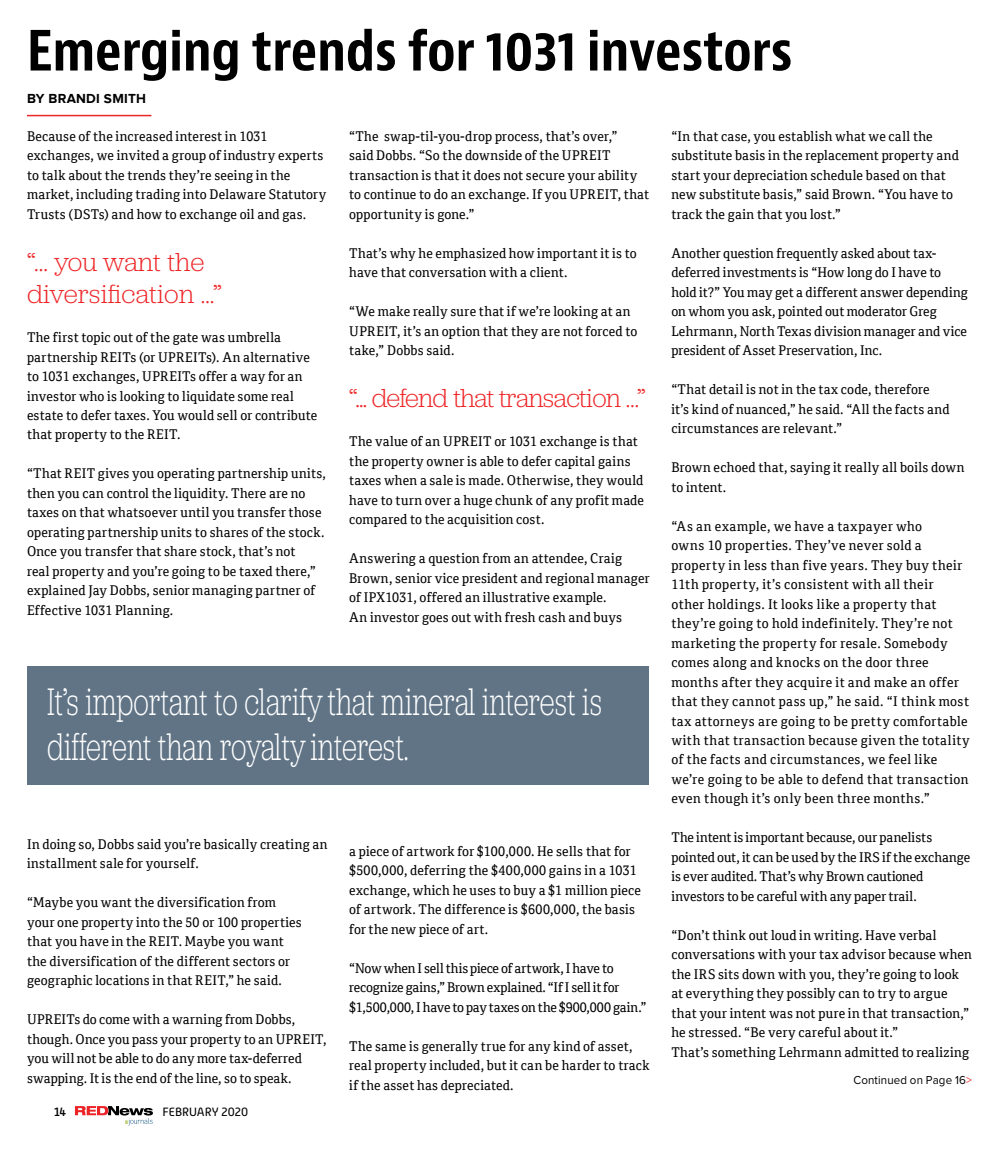
<style>
.page{position:relative;width:999px;height:1161px;background:#fff}
.page>*{position:absolute;margin:0;border:0;box-sizing:border-box;transform-origin:0 0}
.t1{font:700 condensed 54px "Bernino Sans";color:#000}
.t2{font:300 39.9px/45px "Jubilat";letter-spacing:-.005em;color:#fff;scale:.71 1}
.t3{font:300 27px/32.4px "Jubilat";letter-spacing:-.005em;color:#ee2527}
.t4{font:300 27px "Jubilat";letter-spacing:-.025em;color:#ee2527}
.t5{font:13.5px/19.5px "Cordale";letter-spacing:.015em;color:#000;scale:.96 1}
.t6{font:13.5px/19.5px "Cordale";letter-spacing:.035em;color:#000;scale:.96 1}
.t7{font:13.5px/19.5px "Cordale";letter-spacing:-.005em;color:#000;scale:.96 1}
.t8{font:13.5px/19.5px "Cordale";letter-spacing:-.015em;color:#000;scale:.96 1}
.t9{font:700 13.5px "Proxima Nova";letter-spacing:.02em;color:#000}
.t10{font:12px "Proxima Nova";letter-spacing:.01em;color:#000;scale:.96 1}
.t11{font:12px "Alwyn New";color:#000}
.t12{font:500 12px "Alwyn New";color:#000}
.s1{color:#ee2527}
</style>
<div class="page">
<svg style="left:75px;top:1106px;width:78px;height:20px"></svg>
<div style="left:27px;top:666px;width:622px;height:118px;background:#607486"></div>
<hr style="left:27px;top:115px;width:124px;height:1px;background:#ee2527">
<h1 class="t1" style="left:27px;top:18px;width:767px">Emerging trends for 1031 investors</h1>
<p class="t9" style="left:27px;top:91px;width:121px">BY BRANDI SMITH</p>
<p class="t5" style="left:27px;top:126px;width:313px">Because of the increased interest in 1031 exchanges, we invited a group of industry experts to talk about the trends they’re seeing in the market, including trading into Delaware Statutory Trusts (DSTs) and how to exchange oil and gas.</p>
<h3 class="t3" style="left:27px;top:244px;width:196px">“... you want the diversification …”</h3>
<p class="t5" style="left:27px;top:328px;width:304px">The first topic out of the gate was umbrella partnership REITs (or UPREITs). An alternative to 1031 exchanges, UPREITs offer a way for an investor who is looking to liquidate some real estate to defer taxes. You would sell or contribute that property to the REIT.</p>
<p class="t5" style="left:27px;top:464px;width:313px">“That REIT gives you operating partnership units, then you can control the liquidity. There are no taxes on that whatsoever until you transfer those operating partnership units to shares of the stock.<br>Once you transfer that share stock, that’s not<br>real property and you’re going to be taxed there,” explained Jay Dobbs, senior managing partner of Effective 1031 Planning.</p>
<p class="t5" style="left:349px;top:126px;width:314px">“The swap-til-you-drop process, that’s over,”<br>said Dobbs. “So the downside of the UPREIT transaction is that it does not secure your ability to continue to do an exchange. If you UPREIT, that opportunity is gone.”</p>
<p class="t5" style="left:349px;top:243px;width:301px">That’s why he emphasized how important it is to have that conversation with a client.</p>
<p class="t5" style="left:349px;top:302px;width:302px">“We make really sure that if we’re looking at an<br>UPREIT, it’s an option that they are not forced to take,” Dobbs said.</p>
<h3 class="t4" style="left:349px;top:381px;width:298px">“... defend that transaction …”</h3>
<p class="t5" style="left:349px;top:432px;width:309px">The value of an UPREIT or 1031 exchange is that the property owner is able to defer capital gains taxes when a sale is made. Otherwise, they would have to turn over a huge chunk of any profit made compared to the acquisition cost.</p>
<p class="t5" style="left:349px;top:549px;width:315px">Answering a question from an attendee, Craig Brown, senior vice president and regional manager of IPX1031, offered an illustrative example.<br>An investor goes out with fresh cash and buys</p>
<h2 class="t2" style="left:47px;top:678px;width:783px">It’s important to clarify that mineral interest is different than royalty interest.</h2>
<p class="t5" style="left:27px;top:835px;width:315px">In doing so, Dobbs said you’re basically creating an installment sale for yourself.</p>
<p class="t5" style="left:27px;top:893px;width:288px">“Maybe you want the diversification from your one property into the 50 or 100 properties that you have in the REIT. Maybe you want the diversification of the different sectors or geographic locations in that REIT,” he said.</p>
<p class="t5" style="left:27px;top:1010px;width:314px">UPREITs do come with a warning from Dobbs, though. Once you pass your property to an UPREIT, you will not be able to do any more tax-deferred swapping. It is the end of the line, so to speak.</p>
<p class="t12" style="left:54px;top:1105px;width:14px">14</p>
<p class="t11" style="left:163px;top:1105px;width:87px">FEBRUARY 2020</p>
<p class="t5" style="left:349px;top:841px;width:305px">a piece of artwork for $100,000. He sells that for $500,000, deferring the $400,000 gains in a 1031 exchange, which he uses to buy a $1 million piece of artwork. The difference is $600,000, the basis for the new piece of art.</p>
<p class="t8" style="left:349px;top:958px;width:311px">“Now when I sell this piece of artwork, I have to recognize gains,” Brown explained. “If I sell it for $1,500,000, I have to pay taxes on the $900,000 gain.”</p>
<p class="t5" style="left:349px;top:1036px;width:314px">The same is generally true for any kind of asset, real property included, but it can be harder to track if the asset has depreciated.</p>
<p class="t5" style="left:671px;top:126px;width:301px">“In that case, you establish what we call the substitute basis in the replacement property and start your depreciation schedule based on that new substitute basis,” said Brown. “You have to track the gain that you lost.”</p>
<p class="t5" style="left:671px;top:243px;width:310px">Another question frequently asked about tax&shy;deferred investments is “How long do I have to hold it?” You may get a different answer depending on whom you ask, pointed out moderator Greg Lehrmann, North Texas division manager and vice president of Asset Preservation, Inc.</p>
<p class="t5" style="left:671px;top:380px;width:291px">“That detail is not in the tax code, therefore it’s kind of nuanced,” he said. “All the facts and circumstances are relevant.”</p>
<p class="t5" style="left:671px;top:458px;width:307px">Brown echoed that, saying it really all boils down to intent.</p>
<p class="t6" style="left:671px;top:516px;width:312px">“As an example, we have a taxpayer who<br>owns 10 properties. They’ve never sold a property in less than five years. They buy their 11th property, it’s consistent with all their other holdings. It looks like a property that they’re going to hold indefinitely. They’re not marketing the property for resale. Somebody comes along and knocks on the door three months after they acquire it and make an offer that they cannot pass up,” he said. “I think most tax attorneys are going to be pretty comfortable with that transaction because given the totality of the facts and circumstances, we feel like we’re going to be able to defend that transaction even though it’s only been three months.”</p>
<p class="t7" style="left:671px;top:828px;width:313px">The intent is important because, our panelists pointed out, it can be used by the IRS if the exchange is ever audited. That’s why Brown cautioned investors to be careful with any paper trail.</p>
<p class="t5" style="left:671px;top:926px;width:315px">“Don’t think out loud in writing. Have verbal conversations with your tax advisor because when the IRS sits down with you, they’re going to look at everything they possibly can to try to argue that your intent was not pure in that transaction,” he stressed. “Be very careful about it.”<br>That’s something Lehrmann admitted to realizing</p>
<p class="t10" style="left:853px;top:1071px;width:125px">Continued on Page 16<span class="s1">&gt;</span></p>
</div>
